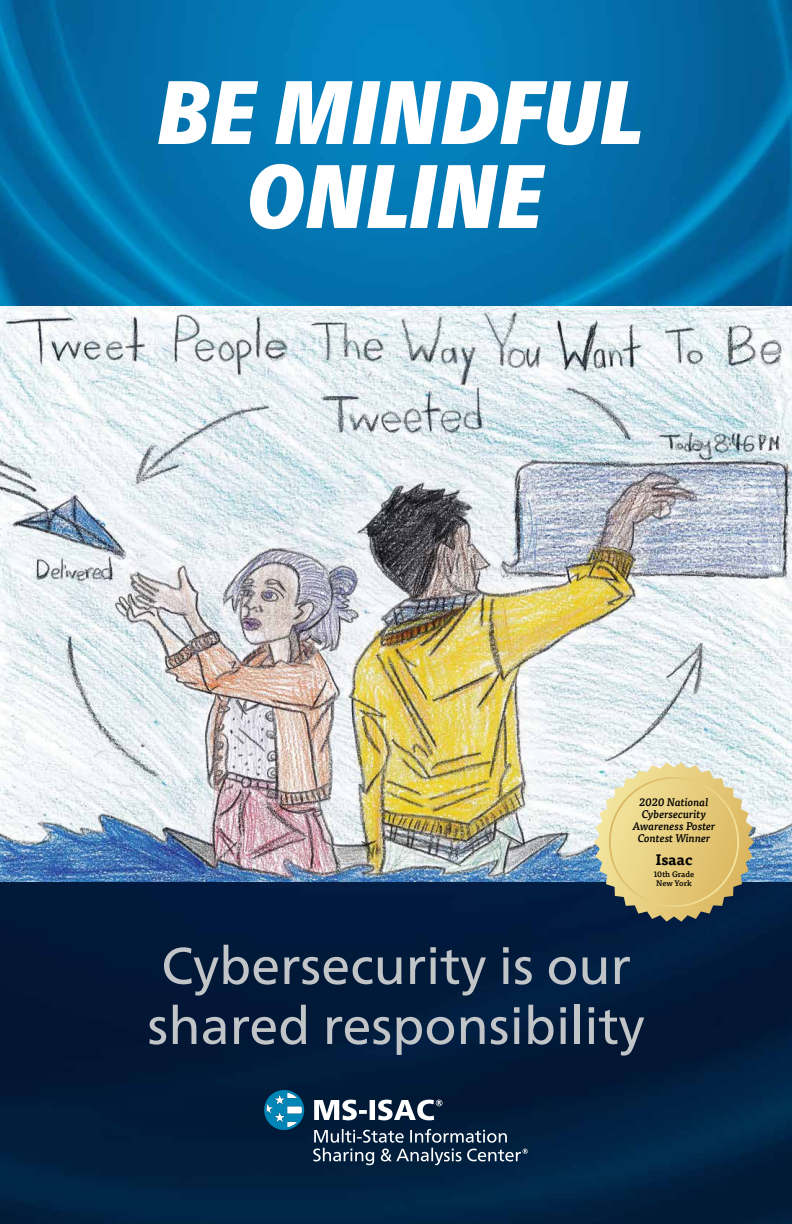
<style>
.page{position:relative;width:792px;height:1224px;background:#fff}
.page>*{position:absolute;margin:0;border:0;box-sizing:border-box;transform-origin:0 0}
.t1{font:italic 900 condensed 90px/84px "Frutiger Neue LTW1 G";color:#fff;text-align:center}
.t2{font:52px/60px "Frutiger Neue LTW1 G";color:#c1c5c8}
.t3{font:700 15px "Tisa Pro";color:#000}
.t4{font:italic 500 11px/12px "Tisa Pro";color:#000;text-align:center}
.t5{font:500 8px/9px "Tisa Pro";color:#000;text-align:center}
</style>
<div class="page">
<img style="left:0;top:0;width:792px;height:1224px">
<svg style="left:313px;top:1129px;width:215px;height:36px;background:#334b63"></svg>
<svg style="left:264px;top:1090px;width:40px;height:40px;background:#287ea3"></svg>
<svg style="left:314px;top:1100px;width:129px;height:20px"></svg>
<img style="left:0;top:306px;width:792px;height:576px">
<svg style="left:594px;top:762px;width:160px;height:160px;background:#cabc88"></svg>
<h1 class="t1" style="left:157px;top:70px;width:488px">BE MINDFUL<br>ONLINE</h1>
<p class="t4" style="left:633px;top:795px;width:84px">2020 National<br>Cybersecurity<br>Awareness Poster<br>Contest Winner</p>
<h3 class="t3" style="left:655px;top:847px;width:39px">Isaac</h3>
<p class="t5" style="left:654px;top:869px;width:42px">10th Grade<br>New York</p>
<h2 class="t2" style="left:147px;top:936px;width:499px">Cybersecurity is our shared responsibility</h2>
</div>
